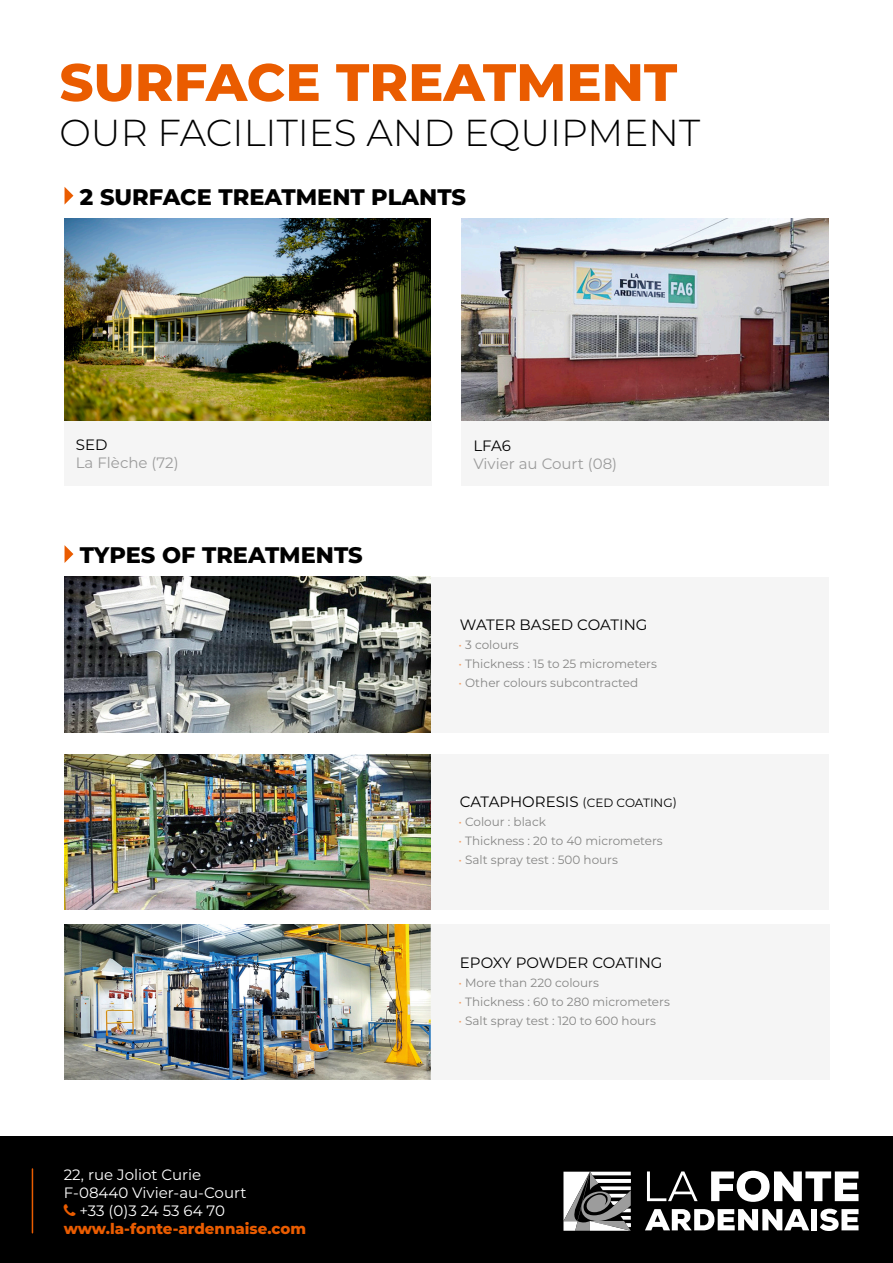
<style>
.page{position:relative;width:893px;height:1263px;background:#fff}
.page>*{position:absolute;margin:0;border:0;box-sizing:border-box;transform-origin:0 0}
.t1{font:800 52.5px "Montserrat";color:#ea5c00}
.t2{font:300 37.5px "Montserrat";color:#000}
.t3{font:800 22.5px "Montserrat";color:#000}
.t4{font:15px "Montserrat";color:#000}
.t5{font:15px "Montserrat";color:#fff}
.t6{font:15px "Montserrat";color:#9c9c9c}
.t7{font:800 15px "Montserrat";color:#ea5c00}
.t8{font:12px "Montserrat";color:#868685}
.s1{color:#f4a36b}
.s2{font-size:12px}
</style>
<div class="page">
<div style="left:0;top:1137px;width:893px;height:126px;background:#000"></div>
<svg style="left:647px;top:1171px;width:51px;height:30px"></svg>
<svg style="left:711px;top:1171px;width:147px;height:31px"></svg>
<svg style="left:645px;top:1209px;width:164px;height:21px"></svg>
<div style="left:811px;top:1209px;width:6px;height:21px;background:#fff"></div>
<svg style="left:820px;top:1209px;width:38px;height:22px"></svg>
<svg style="left:563px;top:1172px;width:68px;height:59px"></svg>
<hr style="left:32px;top:1169px;width:1px;height:64px;background:#ea5c00">
<img style="left:461px;top:218px;width:367px;height:203px">
<img style="left:65px;top:218px;width:366px;height:203px">
<img style="left:65px;top:577px;width:366px;height:155px">
<img style="left:65px;top:754px;width:366px;height:155px">
<img style="left:65px;top:924px;width:366px;height:156px">
<div style="left:64px;top:421px;width:368px;height:64px;background:#f5f5f5"></div>
<div style="left:431px;top:577px;width:397px;height:155px;background:#f5f5f5"></div>
<div style="left:431px;top:754px;width:397px;height:155px;background:#f5f5f5"></div>
<div style="left:431px;top:924px;width:398px;height:156px;background:#f5f5f5"></div>
<div style="left:461px;top:421px;width:367px;height:65px;background:#f5f5f5"></div>
<svg style="left:65px;top:187px;width:8px;height:17px"></svg>
<svg style="left:65px;top:545px;width:8px;height:18px"></svg>
<h1 class="t1" style="left:60px;top:44px;width:619px">SURFACE TREATMENT</h1>
<h2 class="t2" style="left:60px;top:107px;width:642px">OUR FACILITIES AND EQUIPMENT</h2>
<h3 class="t3" style="left:80px;top:180px;width:388px">2 SURFACE TREATMENT PLANTS</h3>
<p class="t4" style="left:76px;top:434px;width:33px">SED</p>
<p class="t6" style="left:76px;top:452px;width:104px">La Flèche (72)</p>
<h3 class="t3" style="left:80px;top:538px;width:284px">TYPES OF TREATMENTS</h3>
<p class="t5" style="left:64px;top:1164px;width:139px">22, rue Joliot Curie</p>
<p class="t5" style="left:64px;top:1182px;width:184px">F-08440 Vivier-au-Court</p>
<p class="t5" style="left:79px;top:1200px;width:147px">+33 (0)3 24 53 64 70</p>
<p class="t7" style="left:64px;top:1218px;width:244px">www.la-fonte-ardennaise.com</p>
<p class="t4" style="left:473px;top:435px;width:39px">LFA6</p>
<p class="t6" style="left:473px;top:453px;width:145px">Vivier au Court (08)</p>
<p class="t4" style="left:460px;top:614px;width:189px">WATER BASED COATING</p>
<p class="t8" style="left:458px;top:636px;width:62px"><span class="s1">•</span> 3 colours</p>
<p class="t8" style="left:458px;top:655px;width:200px"><span class="s1">•</span> Thickness : 15 to 25 micrometers</p>
<p class="t8" style="left:458px;top:674px;width:181px"><span class="s1">•</span> Other colours subcontracted</p>
<p class="t4" style="left:460px;top:792px;width:218px">CATAPHORESIS <span class="s2">(CED COATING)</span></p>
<p class="t8" style="left:458px;top:814px;width:89px"><span class="s1">•</span> Colour : black</p>
<p class="t8" style="left:458px;top:833px;width:206px"><span class="s1">•</span> Thickness : 20 to 40 micrometers</p>
<p class="t8" style="left:458px;top:852px;width:161px"><span class="s1">•</span> Salt spray test : 500 hours</p>
<p class="t4" style="left:460px;top:953px;width:204px">EPOXY POWDER COATING</p>
<p class="t8" style="left:458px;top:975px;width:142px"><span class="s1">•</span> More than 220 colours</p>
<p class="t8" style="left:458px;top:994px;width:213px"><span class="s1">•</span> Thickness : 60 to 280 micrometers</p>
<p class="t8" style="left:458px;top:1012px;width:199px"><span class="s1">•</span> Salt spray test : 120 to 600 hours</p>
</div>
